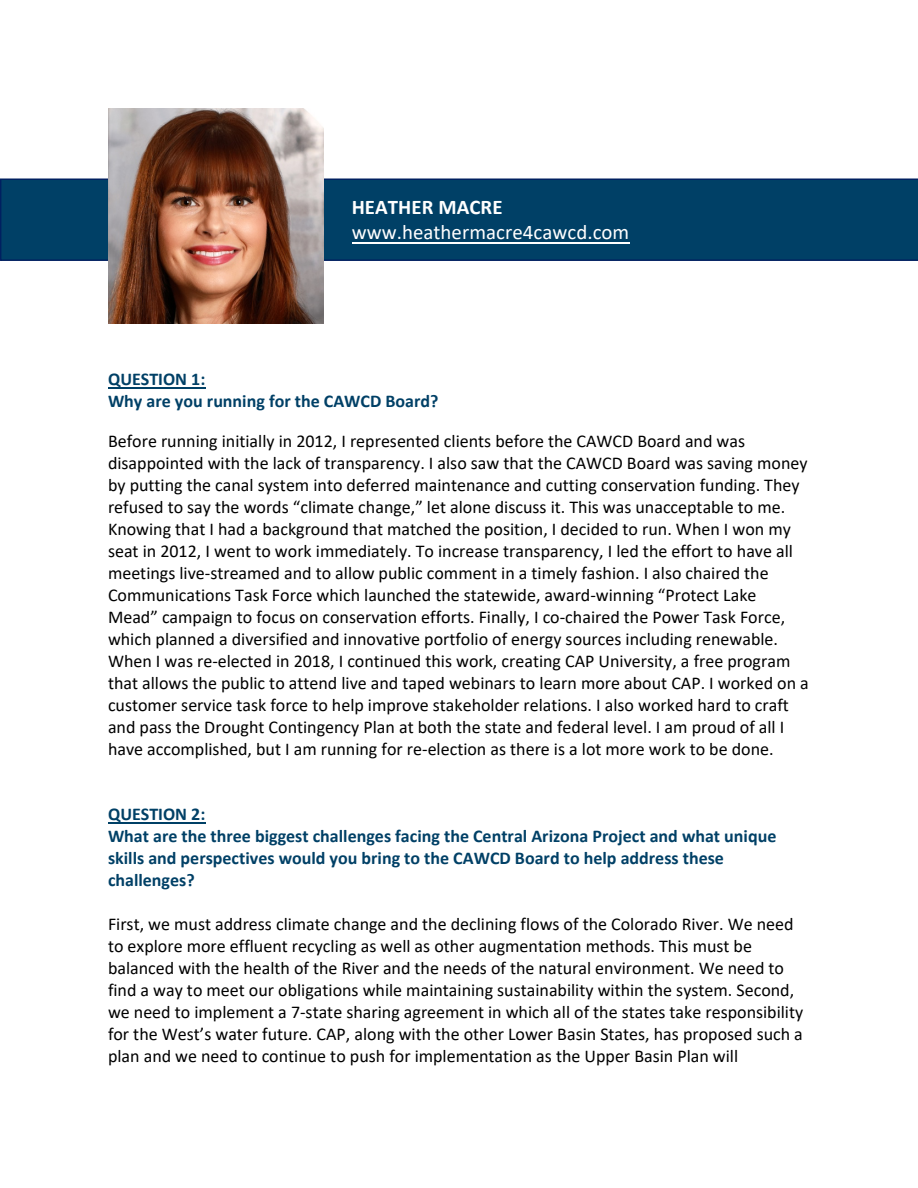
<style>
.page{position:relative;width:918px;height:1188px;background:#fff}
.page>*{position:absolute;margin:0;border:0;box-sizing:border-box;transform-origin:0 0}
.t1{font:20.85px "Calibri";letter-spacing:.005em;color:#fff}
.t2{font:700 20.85px "Calibri";letter-spacing:.005em;color:#fff}
.t3{font:18px/22px "Calibri";color:#000}
.t4{font:700 18px/21.9px "Calibri";color:#004066}
</style>
<div class="page">
<hr style="left:108px;top:387px;width:97px;height:1px;background:#004066">
<hr style="left:108px;top:823px;width:97px;height:1px;background:#004066">
<svg style="left:0;top:179px;width:918px;height:82px;background:#003d65"></svg>
<img style="left:108px;top:108px;width:216px;height:216px">
<div style="left:341px;top:188px;width:534px;height:63px;background:#004066"></div>
<hr style="left:352px;top:242px;width:277px;height:1px;background:#fff">
<p class="t2" style="left:352px;top:194px;width:152px">HEATHER MACRE</p>
<p class="t1" style="left:352px;top:220px;width:279px">www.heathermacre4cawcd.com</p>
<p class="t4" style="left:108px;top:368px;width:332px">QUESTION 1:<br>Why are you running for the CAWCD Board?</p>
<p class="t3" style="left:108px;top:430px;width:702px">Before running initially in 2012, I represented clients before the CAWCD Board and was disappointed with the lack of transparency. I also saw that the CAWCD Board was saving money by putting the canal system into deferred maintenance and cutting conservation funding. They refused to say the words “climate change,” let alone discuss it. This was unacceptable to me.<br>Knowing that I had a background that matched the position, I decided to run. When I won my seat in 2012, I went to work immediately. To increase transparency, I led the effort to have all meetings live-streamed and to allow public comment in a timely fashion. I also chaired the Communications Task Force which launched the statewide, award-winning “Protect Lake Mead” campaign to focus on conservation efforts. Finally, I co-chaired the Power Task Force, which planned a diversified and innovative portfolio of energy sources including renewable.<br>When I was re-elected in 2018, I continued this work, creating CAP University, a free program that allows the public to attend live and taped webinars to learn more about CAP. I worked on a customer service task force to help improve stakeholder relations. I also worked hard to craft and pass the Drought Contingency Plan at both the state and federal level. I am proud of all I have accomplished, but I am running for re-election as there is a lot more work to be done.</p>
<p class="t4" style="left:108px;top:803px;width:670px">QUESTION 2:<br>What are the three biggest challenges facing the Central Arizona Project and what unique skills and perspectives would you bring to the CAWCD Board to help address these challenges?</p>
<p class="t3" style="left:108px;top:913px;width:697px">First, we must address climate change and the declining flows of the Colorado River. We need to explore more effluent recycling as well as other augmentation methods. This must be balanced with the health of the River and the needs of the natural environment. We need to find a way to meet our obligations while maintaining sustainability within the system. Second, we need to implement a 7-state sharing agreement in which all of the states take responsibility for the West’s water future. CAP, along with the other Lower Basin States, has proposed such a plan and we need to continue to push for implementation as the Upper Basin Plan will</p>
</div>
